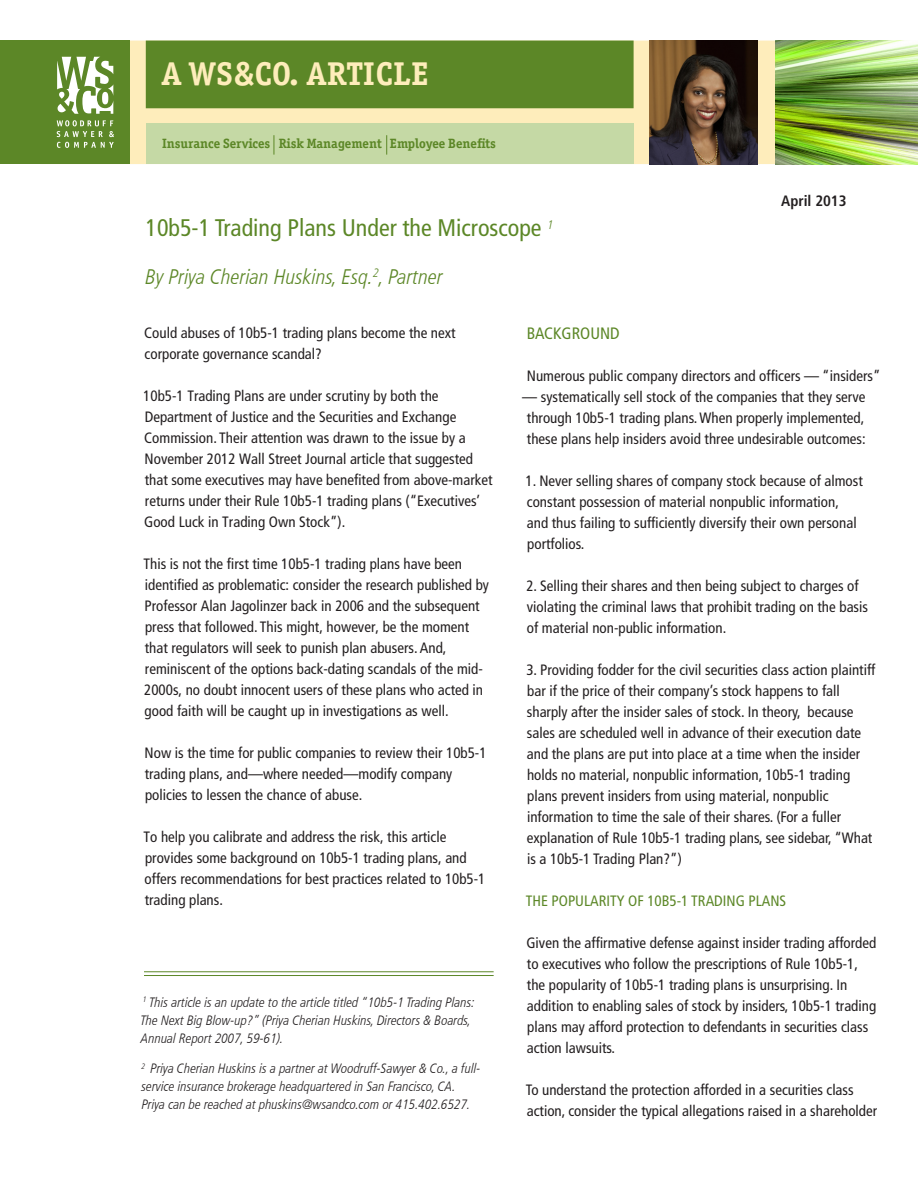
<style>
.page{position:relative;width:918px;height:1188px;background:#fff}
.page>*{position:absolute;margin:0;border:0;box-sizing:border-box;transform-origin:0 0}
.t1{font:700 33px "Officina Serif ITC Std";letter-spacing:.03em;color:#feedbb}
.t2{font:condensed 24px "Frutiger LT Com";color:#5c8727}
.t3{font:italic 300 condensed 21px "Frutiger LT Com";color:#5c8727}
.t4{font:condensed 16.5px "Frutiger LT Com";color:#5c8727}
.t5{font:condensed 15px/21px "Frutiger LT Com";color:#231f20}
.t6{font:condensed 15px "Frutiger LT Com";color:#5c8727}
.t7{font:700 condensed 15px "Frutiger LT Com";color:#231f20}
.t8{font:italic 300 condensed 13.5px/18px "Frutiger LT Com";color:#231f20}
.t9{font:700 13.5px "Officina Serif ITC Std";color:#5c8727}
</style>
<div class="page">
<div style="left:40px;top:41px;width:838px;height:123px;background:#feedbb"></div>
<div style="left:146px;top:41px;width:488px;height:67px;background:#5c8727"></div>
<div style="left:146px;top:124px;width:488px;height:40px;background:#c5d9a5"></div>
<svg style="left:386px;top:135px;width:1px;height:20px"></svg>
<svg style="left:274px;top:135px;width:1px;height:20px"></svg>
<div style="left:0;top:41px;width:130px;height:123px;background:#5c8727"></div>
<svg style="left:57px;top:120px;width:57px;height:28px"></svg>
<svg style="left:57px;top:57px;width:56px;height:57px"></svg>
<hr style="left:144px;top:971px;width:350px;height:1px;background:#5c8727">
<hr style="left:144px;top:975px;width:350px;height:1px;background:#5c8727">
<img style="left:776px;top:40px;width:142px;height:124px">
<img style="left:650px;top:40px;width:108px;height:124px">
<p class="t1" style="left:162px;top:53px;width:268px">A WS&amp;CO. ARTICLE</p>
<p class="t9" style="left:162px;top:136px;width:335px">Insurance Services Risk Management Employee Benefits</p>
<p class="t2" style="left:146px;top:213px;width:409px">10b5-1 Trading Plans Under the Microscope <sup>1</sup></p>
<p class="t3" style="left:146px;top:264px;width:299px">By Priya Cherian Huskins, Esq.<sup>2</sup>, Partner</p>
<p class="t7" style="left:781px;top:192px;width:67px">April 2013</p>
<p class="t5" style="left:144px;top:323px;width:313px">Could abuses of 10b5-1 trading plans become the next corporate governance scandal?</p>
<p class="t5" style="left:143px;top:386px;width:351px">10b5-1 Trading Plans are under scrutiny by both the Department of Justice and the Securities and Exchange Commission. Their attention was drawn to the issue by a November 2012 Wall Street Journal article that suggested that some executives may have benefited from above-market returns under their Rule 10b5-1 trading plans (“Executives’ Good Luck in Trading Own Stock”).</p>
<p class="t5" style="left:144px;top:554px;width:347px">This is not the first time 10b5-1 trading plans have been identified as problematic: consider the research published by Professor Alan Jagolinzer back in 2006 and the subsequent press that followed. This might, however, be the moment that regulators will seek to punish plan abusers. And, reminiscent of the options back-dating scandals of the mid-2000s, no doubt innocent users of these plans who acted in good faith will be caught up in investigations as well.</p>
<p class="t5" style="left:145px;top:743px;width:343px">Now is the time for public companies to review their 10b5-1 trading plans, and—where needed—modify company policies to lessen the chance of abuse.</p>
<p class="t5" style="left:144px;top:827px;width:343px">To help you calibrate and address the risk, this article provides some background on 10b5-1 trading plans, and offers recommendations for best practices related to 10b5-1 trading plans.</p>
<p class="t8" style="left:141px;top:993px;width:336px"><sup>1</sup> This article is an update to the article titled “10b5-1 Trading Plans:<br>The Next Big Blow-up?” (Priya Cherian Huskins, Directors &amp; Boards,<br>Annual Report 2007, 59-61).</p>
<p class="t8" style="left:142px;top:1060px;width:341px"><sup>2</sup> Priya Cherian Huskins is a partner at Woodruff-Sawyer &amp; Co., a full&shy;service insurance brokerage headquartered in San Francisco, CA.<br>Priya can be reached at phuskins@wsandco.com or 415.402.6527.</p>
<p class="t4" style="left:527px;top:324px;width:94px">BACKGROUND</p>
<p class="t5" style="left:527px;top:366px;width:355px">Numerous public company directors and officers — “insiders”</p>
<p class="t5" style="left:522px;top:387px;width:345px;text-align:center">— systematically sell stock of the companies that they serve through 10b5-1 trading plans. When properly implemented, these plans help insiders avoid three undesirable outcomes:</p>
<p class="t5" style="left:526px;top:471px;width:339px">1. Never selling shares of company stock because of almost constant possession of material nonpublic information,<br>and thus failing to sufficiently diversify their own personal portfolios.</p>
<p class="t5" style="left:526px;top:576px;width:343px">2. Selling their shares and then being subject to charges of violating the criminal laws that prohibit trading on the basis of material non-public information.</p>
<p class="t5" style="left:526px;top:660px;width:350px">3. Providing fodder for the civil securities class action plaintiff bar if the price of their company’s stock happens to fall sharply after the insider sales of stock. In theory, because sales are scheduled well in advance of their execution date and the plans are put into place at a time when the insider holds no material, nonpublic information, 10b5-1 trading plans prevent insiders from using material, nonpublic information to time the sale of their shares. (For a fuller explanation of Rule 10b5-1 trading plans, see sidebar, “What is a 10b5-1 Trading Plan?”)</p>
<p class="t6" style="left:526px;top:892px;width:262px">THE POPULARITY OF 10B5-1 TRADING PLANS</p>
<p class="t5" style="left:526px;top:933px;width:351px">Given the affirmative defense against insider trading afforded to executives who follow the prescriptions of Rule 10b5-1, the popularity of 10b5-1 trading plans is unsurprising. In addition to enabling sales of stock by insiders, 10b5-1 trading plans may afford protection to defendants in securities class action lawsuits.</p>
<p class="t5" style="left:526px;top:1080px;width:353px">To understand the protection afforded in a securities class action, consider the typical allegations raised in a shareholder</p>
</div>
